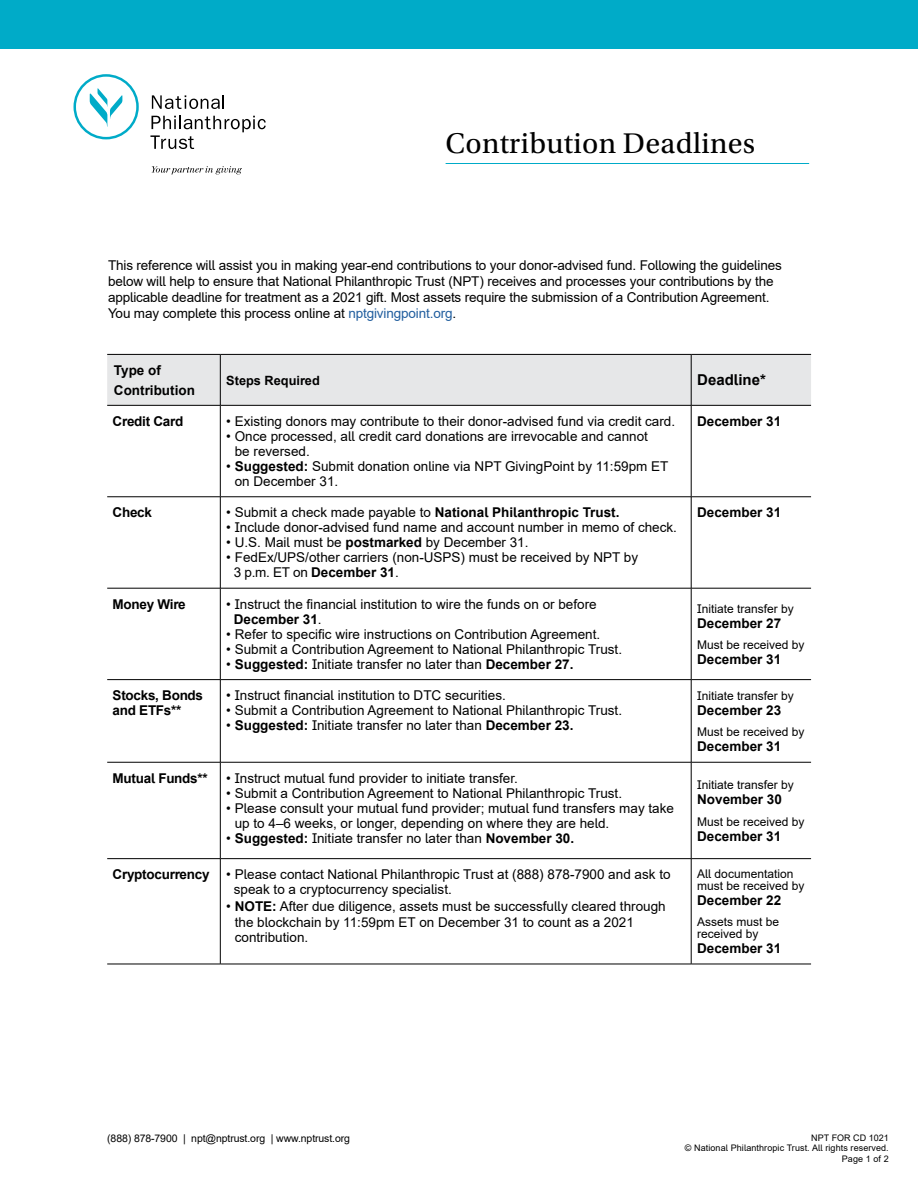
<style>
.page{position:relative;width:918px;height:1188px;background:#fff}
.page>*{position:absolute;margin:0;border:0;box-sizing:border-box;transform-origin:0 0}
.t1{font:30px "Utopia Std";letter-spacing:.01em;color:#000}
.t2{font:700 15px "Arial";color:#000}
.t3{font:13.5px/15px "Arial";color:#000}
.t4{font:700 13.5px/19.5px "Arial";color:#000}
.t5{font:700 13.5px/15px "Arial";letter-spacing:-.02em;color:#000}
.t6{font:700 12.75px "Arial";color:#000}
.t7{font:12px/12px "Arial";color:#000}
.t8{font:10.5px "Arial";letter-spacing:-.01em;color:#000}
.t9{font:9px/10.8px "Arial";letter-spacing:.01em;color:#000;text-align:right}
.s1{color:#215e9e}
.s2{font-weight:700}
.s3{font-weight:400}
</style>
<div class="page">
<hr style="left:446px;top:163px;width:363px;height:1px;background:#00abc8">
<svg style="left:152px;top:95px;width:72px;height:14px"></svg>
<svg style="left:150px;top:116px;width:116px;height:33px"></svg>
<svg style="left:74px;top:74px;width:65px;height:65px"></svg>
<svg style="left:152px;top:166px;width:90px;height:9px"></svg>
<div style="left:0;top:0;width:918px;height:49px;background:#00abc8"></div>
<div style="left:107px;top:355px;width:704px;height:50px;background:#e6e7e8"></div>
<hr style="left:107px;top:354px;width:113px;height:1px;background:#000">
<hr style="left:220px;top:354px;width:471px;height:1px;background:#000">
<hr style="left:220px;top:355px;width:1px;height:50px;background:#000">
<hr style="left:691px;top:354px;width:120px;height:1px;background:#000">
<hr style="left:107px;top:405px;width:113px;height:1px;background:#000">
<hr style="left:220px;top:405px;width:471px;height:1px;background:#000">
<hr style="left:220px;top:406px;width:1px;height:91px;background:#000">
<hr style="left:691px;top:405px;width:120px;height:1px;background:#000">
<hr style="left:107px;top:497px;width:113px;height:1px;background:#000">
<hr style="left:220px;top:497px;width:471px;height:1px;background:#000">
<hr style="left:220px;top:497px;width:1px;height:91px;background:#000">
<hr style="left:691px;top:497px;width:120px;height:1px;background:#000">
<hr style="left:107px;top:588px;width:113px;height:1px;background:#000">
<hr style="left:220px;top:588px;width:471px;height:1px;background:#000">
<hr style="left:220px;top:588px;width:1px;height:91px;background:#000">
<hr style="left:691px;top:588px;width:120px;height:1px;background:#000">
<hr style="left:107px;top:679px;width:113px;height:1px;background:#000">
<hr style="left:220px;top:679px;width:471px;height:1px;background:#000">
<hr style="left:220px;top:680px;width:1px;height:82px;background:#000">
<hr style="left:691px;top:679px;width:120px;height:1px;background:#000">
<hr style="left:107px;top:762px;width:113px;height:1px;background:#000">
<hr style="left:220px;top:762px;width:471px;height:1px;background:#000">
<hr style="left:220px;top:762px;width:1px;height:96px;background:#000">
<hr style="left:691px;top:762px;width:120px;height:1px;background:#000">
<hr style="left:107px;top:858px;width:113px;height:1px;background:#000">
<hr style="left:220px;top:858px;width:471px;height:1px;background:#000">
<hr style="left:220px;top:859px;width:1px;height:105px;background:#000">
<hr style="left:691px;top:858px;width:120px;height:1px;background:#000">
<hr style="left:107px;top:964px;width:113px;height:1px;background:#000">
<hr style="left:220px;top:964px;width:471px;height:1px;background:#000">
<hr style="left:691px;top:964px;width:120px;height:1px;background:#000">
<hr style="left:691px;top:355px;width:1px;height:50px;background:#000">
<hr style="left:691px;top:406px;width:1px;height:91px;background:#000">
<hr style="left:691px;top:497px;width:1px;height:91px;background:#000">
<hr style="left:691px;top:588px;width:1px;height:91px;background:#000">
<hr style="left:691px;top:680px;width:1px;height:82px;background:#000">
<hr style="left:691px;top:762px;width:1px;height:96px;background:#000">
<hr style="left:691px;top:859px;width:1px;height:105px;background:#000">
<h1 class="t1" style="left:446px;top:127px;width:311px">Contribution Deadlines</h1>
<p class="t3" style="left:108px;top:257px;width:675px;line-height:16.2px">This reference will assist you in making year-end contributions to your donor-advised fund. Following the guidelines below will help to ensure that National Philanthropic Trust (NPT) receives and processes your contributions by the applicable deadline for treatment as a 2021 gift. Most assets require the submission of a Contribution Agreement.<br>You may complete this process online at <span class="s1">nptgivingpoint.org</span>.</p>
<p class="t4" style="left:114px;top:361px;width:82px">Type of<br>Contribution</p>
<p class="t6" style="left:226px;top:371px;width:95px">Steps Required</p>
<p class="t2" style="left:697px;top:369px;width:70px">Deadline*</p>
<p class="t5" style="left:113px;top:414px;width:72px">Credit Card</p>
<p class="t3" style="left:226px;top:414px;width:450px">• Existing donors may contribute to their donor-advised fund via credit card.</p>
<p class="t3" style="left:235px;top:429px;width:415px;text-indent:-8px">• Once processed, all credit card donations are irrevocable and cannot be reversed.</p>
<p class="t3" style="left:235px;top:459px;width:435px;text-indent:-8px">• <span class="s2">Suggested:</span> Submit donation online via NPT GivingPoint by 11:59pm ET on December 31.</p>
<p class="t4" style="left:697px;top:412px;width:86px">December 31</p>
<p class="t4" style="left:113px;top:503px;width:41px">Check</p>
<p class="t4" style="left:226px;top:503px;width:395px"><span class="s3">• Submit a check made payable to</span> National Philanthropic Trust.</p>
<p class="t3" style="left:226px;top:520px;width:452px">• Include donor-advised fund name and account number in memo of check.</p>
<p class="t3" style="left:226px;top:535px;width:304px">• U.S. Mail must be <span class="s2">postmarked</span> by December 31.</p>
<p class="t3" style="left:234px;top:550px;width:406px;text-indent:-8px">• FedEx/UPS/other carriers (non-USPS) must be received by NPT by<br>3 p.m. ET on <span class="s2">December 31</span>.</p>
<p class="t5" style="left:113px;top:597px;width:75px">Money Wire</p>
<p class="t3" style="left:234px;top:596px;width:364px;text-indent:-8px">• Instruct the financial institution to wire the funds on or before<br><span class="s2">December 31</span>.</p>
<p class="t3" style="left:226px;top:626px;width:375px">• Refer to specific wire instructions on Contribution Agreement.</p>
<p class="t3" style="left:226px;top:641px;width:397px">• Submit a Contribution Agreement to National Philanthropic Trust.</p>
<p class="t3" style="left:226px;top:656px;width:349px">• <span class="s2">Suggested:</span> Initiate transfer no later than <span class="s2">December 27.</span></p>
<p class="t5" style="left:113px;top:688px;width:92px">Stocks, Bonds and ETFs**</p>
<p class="t3" style="left:226px;top:688px;width:281px">• Instruct financial institution to DTC securities.</p>
<p class="t3" style="left:226px;top:703px;width:397px">• Submit a Contribution Agreement to National Philanthropic Trust.</p>
<p class="t3" style="left:226px;top:718px;width:349px">• <span class="s2">Suggested:</span> Initiate transfer no later than <span class="s2">December 23.</span></p>
<p class="t5" style="left:113px;top:771px;width:97px">Mutual Funds**</p>
<p class="t3" style="left:226px;top:771px;width:293px">• Instruct mutual fund provider to initiate transfer.</p>
<p class="t3" style="left:226px;top:786px;width:397px">• Submit a Contribution Agreement to National Philanthropic Trust.</p>
<p class="t3" style="left:235px;top:801px;width:441px;text-indent:-8px">• Please consult your mutual fund provider; mutual fund transfers may take up to 4–6 weeks, or longer, depending on where they are held.</p>
<p class="t3" style="left:226px;top:831px;width:349px">• <span class="s2">Suggested:</span> Initiate transfer no later than <span class="s2">November 30.</span></p>
<p class="t3" style="left:234px;top:867px;width:438px;text-indent:-121px"><span class="s2">Cryptocurrency</span> • Please contact National Philanthropic Trust at (888) 878-7900 and ask to speak to a cryptocurrency specialist.</p>
<p class="t3" style="left:235px;top:898px;width:432px;line-height:16.5px;text-indent:-8px">• <span class="s2">NOTE:</span> After due diligence, assets must be successfully cleared through the blockchain by 11:59pm ET on December 31 to count as a 2021</p>
<p class="t3" style="left:235px;top:930px;width:75px">contribution.</p>
<p class="t4" style="left:697px;top:503px;width:86px">December 31</p>
<p class="t7" style="left:697px;top:602px;width:98px">Initiate transfer by</p>
<p class="t4" style="left:697px;top:613px;width:86px">December 27</p>
<p class="t7" style="left:697px;top:639px;width:109px">Must be received by</p>
<p class="t4" style="left:697px;top:650px;width:86px">December 31</p>
<p class="t7" style="left:697px;top:689px;width:98px">Initiate transfer by</p>
<p class="t4" style="left:697px;top:700px;width:86px">December 23</p>
<p class="t7" style="left:697px;top:726px;width:109px">Must be received by</p>
<p class="t4" style="left:697px;top:737px;width:86px">December 31</p>
<p class="t7" style="left:697px;top:779px;width:98px">Initiate transfer by</p>
<p class="t4" style="left:697px;top:790px;width:86px">November 30</p>
<p class="t7" style="left:697px;top:816px;width:109px">Must be received by</p>
<p class="t4" style="left:697px;top:827px;width:86px">December 31</p>
<p class="t7" style="left:697px;top:868px;width:109px">All documentation must be received by</p>
<p class="t4" style="left:697px;top:891px;width:86px">December 22</p>
<p class="t7" style="left:697px;top:916px;width:84px">Assets must be received by</p>
<p class="t4" style="left:697px;top:939px;width:86px">December 31</p>
<p class="t8" style="left:107px;top:1131px;width:244px">(888) 878-7900 | npt@nptrust.org | www.nptrust.org</p>
<p class="t9" style="left:685px;top:1132px;width:205px">NPT FOR CD 1021<br>© National Philanthropic Trust. All rights reserved.<br>Page 1 of 2</p>
</div>
